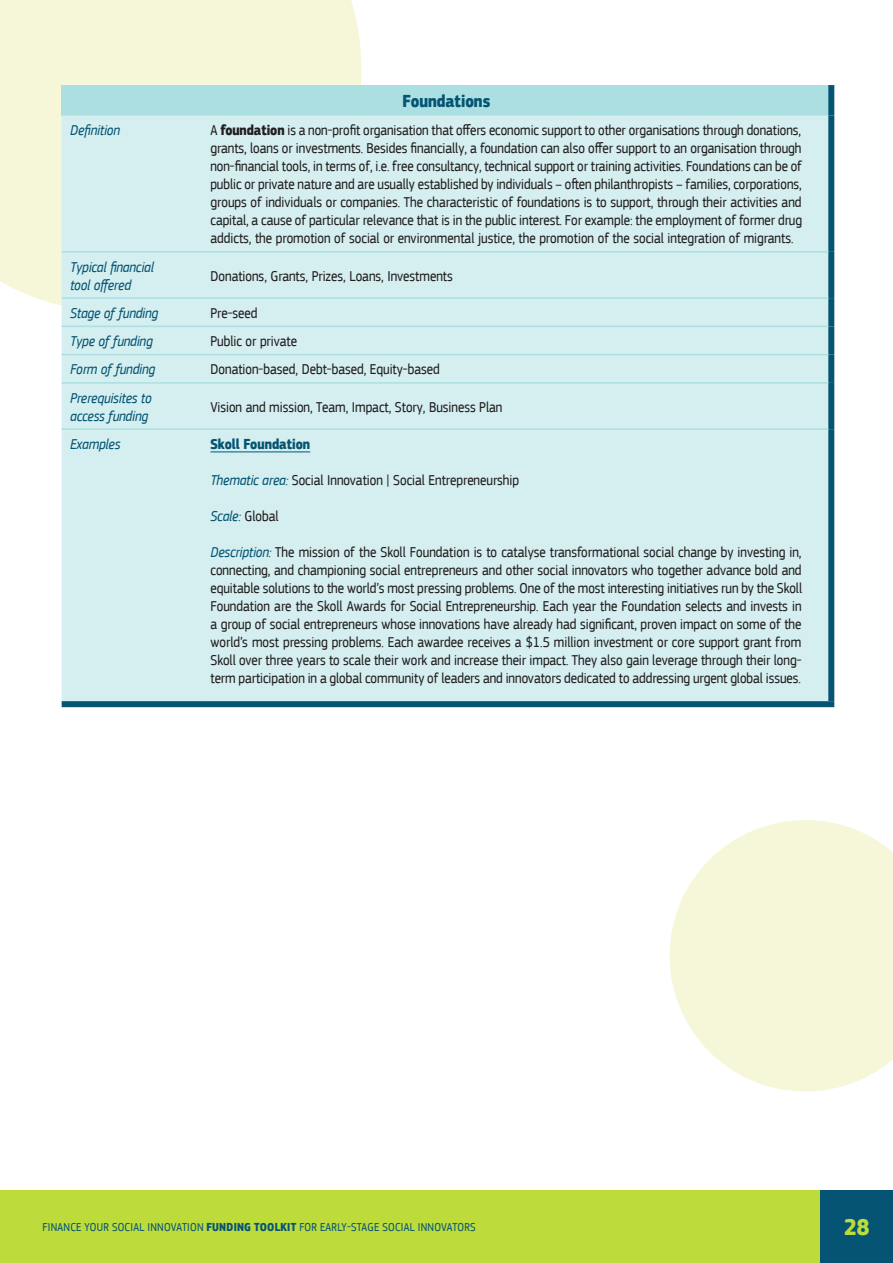
<style>
.page{position:relative;width:893px;height:1263px;background:#fff}
.page>*{position:absolute;margin:0;border:0;box-sizing:border-box;transform-origin:0 0}
.t1{font:700 24px "EC Square Sans Cond Pro";color:#bddb3b}
.Body{font:700 18px "EC Square Sans Cond Pro";color:#055473}
.Finance_tools_body{font:15px/18px "EC Square Sans Cond Pro";color:#231f20;text-align:justify}
._01_body_box{font:15px/18px "EC Square Sans Cond Pro";color:#231f20;text-align:justify}
._01_body_box-2{font:italic 15px/18px "EC Square Sans Cond Pro";color:#055473}
.Finance_tools_body-2{font:700 15px "EC Square Sans Cond Pro";color:#055473}
.t2{font:12px "EC Square Sans Cond Pro";letter-spacing:.02em;color:#055473}
.s1{font-weight:700}
.s2{font-style:italic;color:#055473}
.s3{font-style:normal;color:#231f20}
</style>
<div class="page">
<div style="left:0;top:0;width:361px;height:313px;background:#f5f7d8"></div>
<div style="left:0;top:1191px;width:893px;height:72px;background:#bddb3b"></div>
<div style="left:821px;top:1191px;width:72px;height:72px;background:#055473"></div>
<svg style="left:670px;top:820px;width:223px;height:271px;fill:#f5f7d8"></svg>
<div style="left:62px;top:85px;width:769px;height:31px;background:#abdfe2"></div>
<div style="left:62px;top:116px;width:766px;height:585px;background:#d5eff0"></div>
<div style="left:828px;top:85px;width:6px;height:31px;background:#055473"></div>
<div style="left:828px;top:116px;width:6px;height:136px;background:#055473"></div>
<div style="left:828px;top:252px;width:6px;height:46px;background:#055473"></div>
<div style="left:828px;top:298px;width:6px;height:28px;background:#055473"></div>
<div style="left:828px;top:326px;width:6px;height:29px;background:#055473"></div>
<div style="left:828px;top:355px;width:6px;height:28px;background:#055473"></div>
<div style="left:828px;top:383px;width:6px;height:46px;background:#055473"></div>
<div style="left:828px;top:429px;width:6px;height:272px;background:#055473"></div>
<div style="left:62px;top:701px;width:140px;height:6px;background:#055473"></div>
<div style="left:202px;top:701px;width:632px;height:6px;background:#055473"></div>
<hr style="left:62px;top:251px;width:140px;height:2px;background:#abdfe2">
<hr style="left:202px;top:251px;width:626px;height:2px;background:#abdfe2">
<hr style="left:62px;top:297px;width:140px;height:2px;background:#abdfe2">
<hr style="left:202px;top:297px;width:626px;height:2px;background:#abdfe2">
<hr style="left:62px;top:326px;width:140px;height:1px;background:#abdfe2">
<hr style="left:202px;top:326px;width:626px;height:1px;background:#abdfe2">
<hr style="left:62px;top:354px;width:140px;height:1px;background:#abdfe2">
<hr style="left:202px;top:354px;width:626px;height:1px;background:#abdfe2">
<hr style="left:62px;top:382px;width:140px;height:2px;background:#abdfe2">
<hr style="left:202px;top:382px;width:626px;height:2px;background:#abdfe2">
<hr style="left:62px;top:428px;width:140px;height:2px;background:#abdfe2">
<hr style="left:202px;top:428px;width:626px;height:2px;background:#abdfe2">
<hr style="left:210px;top:452px;width:100px;height:1px;background:#055473">
<p class="Body" style="left:403px;top:90px;width:89px">Foundations</p>
<p class="_01_body_box-2" style="left:70px;top:122px;width:51px">Definition</p>
<p class="Finance_tools_body" style="left:210px;top:122px;width:593px">A <span class="s1">foundation</span> is a non-profit organisation that offers economic support to other organisations through donations, grants, loans or investments. Besides financially, a foundation can also offer support to an organisation through non-financial tools, in terms of, i.e. free consultancy, technical support or training activities. Foundations can be of public or private nature and are usually established by individuals – often philanthropists – families, corporations, groups of individuals or companies. The characteristic of foundations is to support, through their activities and capital, a cause of particular relevance that is in the public interest. For example: the employment of former drug addicts, the promotion of social or environmental justice, the promotion of the social integration of migrants.</p>
<p class="_01_body_box-2" style="left:70px;top:258px;width:85px">Typical financial tool offered</p>
<p class="Finance_tools_body" style="left:210px;top:267px;width:244px">Donations, Grants, Prizes, Loans, Investments</p>
<p class="_01_body_box-2" style="left:70px;top:304px;width:89px">Stage of funding</p>
<p class="Finance_tools_body" style="left:210px;top:304px;width:49px">Pre-seed</p>
<p class="_01_body_box-2" style="left:70px;top:332px;width:84px">Type of funding</p>
<p class="Finance_tools_body" style="left:210px;top:332px;width:88px">Public or private</p>
<p class="_01_body_box-2" style="left:70px;top:361px;width:86px">Form of funding</p>
<p class="Finance_tools_body" style="left:210px;top:361px;width:231px">Donation-based, Debt-based, Equity-based</p>
<p class="_01_body_box-2" style="left:70px;top:389px;width:83px">Prerequisites to access funding</p>
<p class="Finance_tools_body" style="left:210px;top:398px;width:293px">Vision and mission, Team, Impact, Story, Business Plan</p>
<p class="_01_body_box-2" style="left:70px;top:435px;width:52px">Examples</p>
<p class="Finance_tools_body-2" style="left:210px;top:435px;width:101px">Skoll Foundation</p>
<p class="_01_body_box" style="left:210px;top:471px;width:310px"><span class="s2">Thematic area:</span> Social Innovation | Social Entrepreneurship</p>
<p class="_01_body_box-2" style="left:210px;top:507px;width:70px">Scale: <span class="s3">Global</span></p>
<p class="_01_body_box" style="left:210px;top:543px;width:593px"><span class="s2">Description:</span> The mission of the Skoll Foundation is to catalyse transformational social change by investing in, connecting, and championing social entrepreneurs and other social innovators who together advance bold and equitable solutions to the world’s most pressing problems. One of the most interesting initiatives run by the Skoll Foundation are the Skoll Awards for Social Entrepreneurship. Each year the Foundation selects and invests in a group of social entrepreneurs whose innovations have already had significant, proven impact on some of the world’s most pressing problems. Each awardee receives a $1.5 million investment or core support grant from Skoll over three years to scale their work and increase their impact. They also gain leverage through their long&shy;term participation in a global community of leaders and innovators dedicated to addressing urgent global issues.</p>
<p class="t2" style="left:43px;top:1220px;width:434px">FINANCE YOUR SOCIAL INNOVATION <span class="s1">FUNDING TOOLKIT</span> FOR EARLY-STAGE SOCIAL INNOVATORS</p>
<h1 class="t1" style="left:844px;top:1212px;width:27px">28</h1>
</div>
